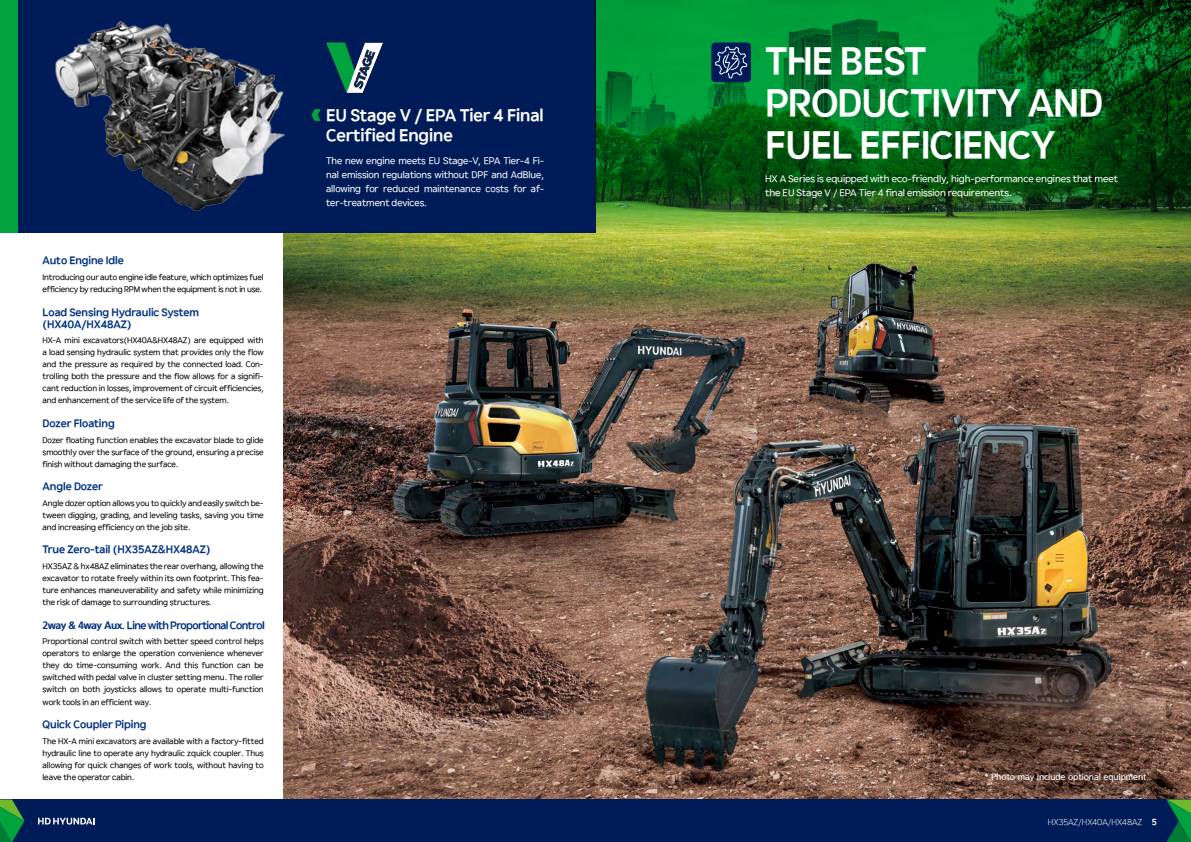
<style>
.page{position:relative;width:1191px;height:842px;background:#fff}
.page>*{position:absolute;margin:0;border:0;box-sizing:border-box;transform-origin:0 0}
.t1{font:700 39px/42px "HD Hyundai Gothic EN";letter-spacing:-.025em;color:#fff}
.t2{font:700 17.2px/20.4px "HD Hyundai Gothic EN";letter-spacing:-.01em;color:#fff}
.t3{font:700 11px/12.6px "HD Hyundai Gothic EN";letter-spacing:-.01em;color:#003281}
.t4{font:700 11px "HD Hyundai Gothic EN";letter-spacing:-.05em;color:#003281}
.t5{font:10px/14px "HD Hyundai Gothic EN";letter-spacing:-.01em;color:#fff}
.t6{font:9px "HYUNDAI Medium";letter-spacing:-.01em;color:#fff}
.t7{font:300 9px "HD Hyundai Gothic EN";letter-spacing:-.01em;color:#fff}
.t8{font:8.5px/12px "HD Hyundai Gothic EN";letter-spacing:-.01em;color:#000;text-align:justify}
.s1{font-family:"HYUNDAI Bold";font-weight:400;font-size:10.5px}
.s2{font-weight:700}
</style>
<div class="page">
<img style="left:283px;top:232px;width:908px;height:567px">
<div style="left:0;top:0;width:595px;height:232px;background:#001c58"></div>
<svg style="left:595px;top:0;width:596px;height:232px;background:#0d6c22"></svg>
<div style="left:711px;top:43px;width:40px;height:39px;background:#001c58;border-radius:4px"></div>
<svg style="left:715px;top:46px;width:33px;height:33px"></svg>
<img style="left:55px;top:21px;width:230px;height:190px">
<svg style="left:311px;top:109px;width:10px;height:12px"></svg>
<div style="left:0;top:799px;width:1191px;height:43px;background:#001c58"></div>
<svg style="left:1166px;top:799px;width:25px;height:43px"></svg>
<svg style="left:0;top:799px;width:24px;height:43px"></svg>
<svg style="left:38px;top:818px;width:57px;height:7px"></svg>
<div style="left:0;top:0;width:17px;height:232px;background:#00a33e"></div>
<svg style="left:326px;top:43px;width:57px;height:50px"></svg>
<p class="t3" style="left:43px;top:255px;width:83px">Auto Engine Idle</p>
<p class="t8" style="left:43px;top:271px;width:223px">Introducing our auto engine idle feature, which optimizes fuel efficiency by reducing RPM when the equipment is not in use.</p>
<p class="t3" style="left:43px;top:306px;width:158px">Load Sensing Hydraulic System (HX40A/HX48AZ)</p>
<p class="t8" style="left:43px;top:335px;width:223px">HX-A mini excavators(HX40A&amp;HX48AZ) are equipped with a load sensing hydraulic system that provides only the flow and the pressure as required by the connected load. Con&shy;trolling both the pressure and the flow allows for a signifi&shy;cant reduction in losses, improvement of circuit efficiencies, and enhancement of the service life of the system.</p>
<p class="t3" style="left:43px;top:418px;width:74px">Dozer Floating</p>
<p class="t8" style="left:43px;top:434px;width:223px">Dozer floating function enables the excavator blade to glide smoothly over the surface of the ground, ensuring a precise finish without damaging the surface.</p>
<p class="t3" style="left:43px;top:481px;width:62px">Angle Dozer</p>
<p class="t8" style="left:43px;top:497px;width:223px">Angle dozer option allows you to quickly and easily switch be&shy;tween digging, grading, and leveling tasks, saving you time and increasing efficiency on the job site.</p>
<p class="t3" style="left:43px;top:544px;width:170px">True Zero-tail (HX35AZ&amp;HX48AZ)</p>
<p class="t8" style="left:43px;top:561px;width:223px">HX35AZ &amp; hx48AZ eliminates the rear overhang, allowing the excavator to rotate freely within its own footprint. This fea&shy;ture enhances maneuverability and safety while minimizing the risk of damage to surrounding structures.</p>
<p class="t4" style="left:43px;top:621px;width:224px"><span class="s1">2way &amp; 4way Aux.</span> Line with Proportional Contro<span class="s1">l</span></p>
<p class="t8" style="left:43px;top:636px;width:223px">Proportional control switch with better speed control helps operators to enlarge the operation convenience whenever they do time-consuming work. And this function can be switched with pedal valve in cluster setting menu. The roller switch on both joysticks allows to operate multi-function work tools in an efficient way.</p>
<p class="t3" style="left:43px;top:719px;width:106px">Quick Coupler Piping</p>
<p class="t8" style="left:43px;top:735px;width:223px">The HX-A mini excavators are available with a factory-fitted hydraulic line to operate any hydraulic zquick coupler. Thus allowing for quick changes of work tools, without having to leave the operator cabin.</p>
<h2 class="t2" style="left:326px;top:106px;width:219px">EU Stage V / EPA Tier 4 Final<br>Certified Engine</h2>
<p class="t5" style="left:326px;top:154px;width:220px;text-align:justify">The new engine meets EU Stage-V, EPA Tier-4 Fi&shy;nal emission regulations without DPF and AdBlue, allowing for reduced maintenance costs for af&shy;ter-treatment devices.</p>
<h1 class="t1" style="left:765px;top:42px;width:340px">THE BEST<br>PRODUCTIVITY AND<br>FUEL EFFICIENCY</h1>
<p class="t5" style="left:765px;top:173px;width:354px">HX A Series is equipped with eco-friendly, high-performance engines that meet the EU Stage V / EPA Tier 4 final emission requirements.</p>
<p class="t6" style="left:984px;top:771px;width:165px">* Photo may include optional equipment.</p>
<p class="t7" style="left:1048px;top:818px;width:110px">HX35AZ/HX40A/HX48AZ <span class="s2">5</span></p>
</div>
